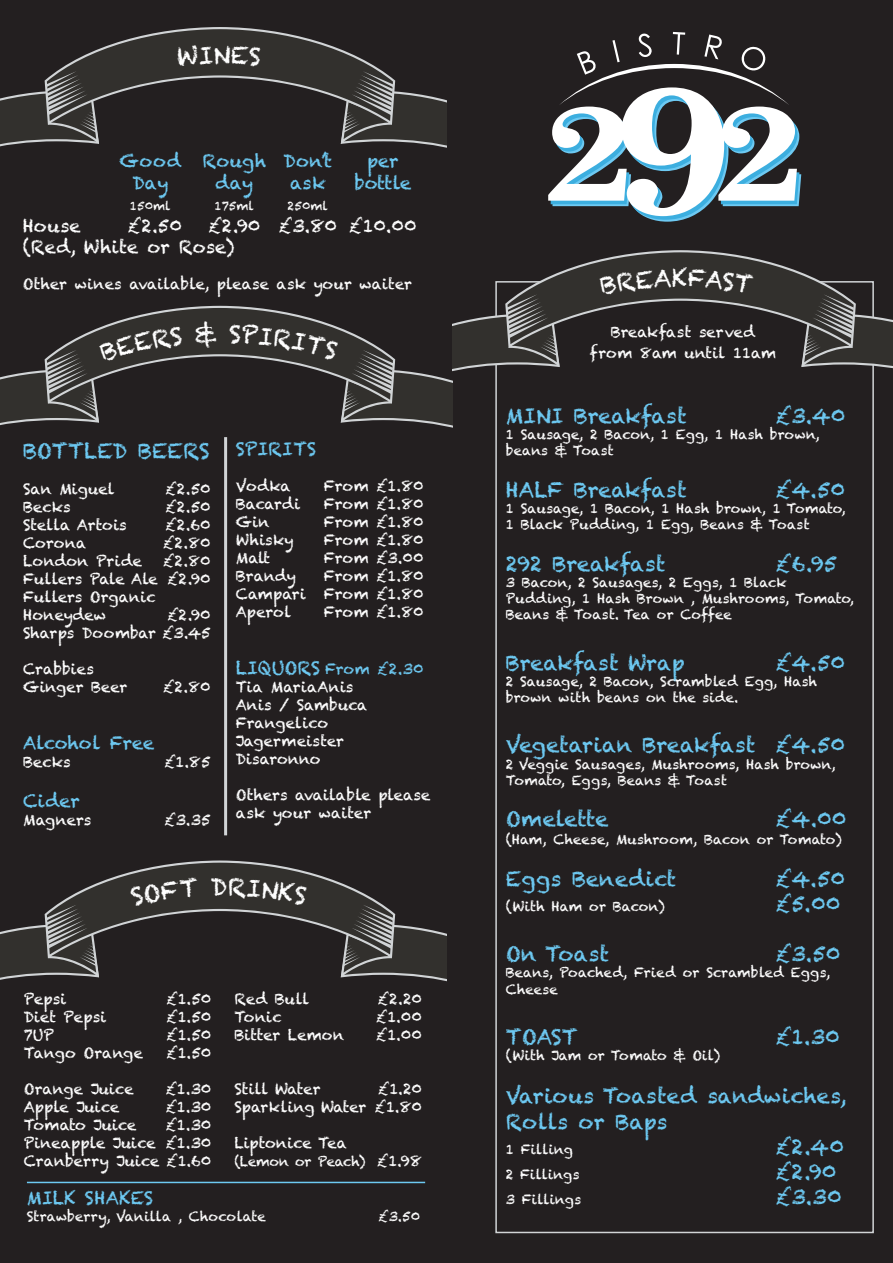
<style>
.page{position:relative;width:893px;height:1263px;background:#231f20}
.page>*{position:absolute;margin:0;border:0;box-sizing:border-box;transform-origin:0 0}
.t1{font:24px "Chalkduster";color:#fff}
.t2{font:21px/25.2px "Chalkduster";color:#6dc9f2}
.t3{font:18px "Chalkduster";color:#6dc9f2}
.t4{font:18px/21.6px "Chalkduster";color:#fff}
.t5{font:18px "Chalkduster";letter-spacing:.025em;color:#6dc9f2}
.t6{font:15px/18px "Chalkduster";color:#fff}
.t7{font:15px "Chalkduster";letter-spacing:-.025em;color:#fff}
.t8{font:13.5px/16.2px "Chalkduster";color:#fff}
.t9{font:13.5px "Chalkduster";letter-spacing:-.025em;color:#fff}
.t10{font:12px "Chalkduster";color:#fff}
.s1{font-size:18px;color:#6dc9f2}
.s2{color:#6dc9f2}
.s3{font-size:15px}
</style>
<div class="page">
<svg style="left:548px;top:32px;width:253px;height:190px"></svg>
<hr style="left:224px;top:437px;width:3px;height:398px;background:#d1d4d6">
<hr style="left:27px;top:1182px;width:398px;height:1px;background:#6dc9f2">
<svg style="left:0;top:27px;width:446px;height:121px"></svg>
<svg style="left:0;top:250px;width:893px;height:203px"></svg>
<svg style="left:0;top:860px;width:447px;height:122px"></svg>
<h1 class="t1" style="left:213px;top:41px;width:19px">N</h1>
<p class="t5" style="left:120px;top:150px;width:214px">Good Rough Don’t</p>
<p class="t3" style="left:367px;top:150px;width:33px">per</p>
<p class="t3" style="left:132px;top:172px;width:37px">Day</p>
<p class="t3" style="left:216px;top:172px;width:39px">day</p>
<p class="t3" style="left:290px;top:172px;width:37px">ask</p>
<p class="t3" style="left:354px;top:172px;width:59px">bottle</p>
<p class="t10" style="left:130px;top:199px;width:42px">150ml</p>
<p class="t10" style="left:214px;top:199px;width:41px">175ml</p>
<p class="t10" style="left:288px;top:199px;width:42px">250ml</p>
<p class="t4" style="left:23px;top:215px;width:395px;text-indent:186px">£2.90 £3.80 £10.00 (Red, White or Rose)</p>
<p class="t6" style="left:23px;top:275px;width:391px">Other wines available, please ask your waiter</p>
<p class="t4" style="left:23px;top:215px;width:59px">House</p>
<p class="t4" style="left:128px;top:215px;width:56px">£2.50</p>
<h2 class="t2" style="left:23px;top:438px;width:188px">BOTTLED BEERS</h2>
<p class="t6" style="left:23px;top:479px;width:93px">San Miguel</p>
<p class="t6" style="left:166px;top:479px;width:47px">£2.50</p>
<p class="t6" style="left:23px;top:497px;width:49px">Becks</p>
<p class="t6" style="left:166px;top:497px;width:47px">£2.50</p>
<p class="t6" style="left:23px;top:515px;width:105px">Stella Artois</p>
<p class="t6" style="left:166px;top:515px;width:47px">£2.60</p>
<p class="t6" style="left:23px;top:533px;width:65px">Corona</p>
<p class="t6" style="left:163px;top:533px;width:49px">£2.80</p>
<p class="t6" style="left:23px;top:551px;width:121px">London Pride</p>
<p class="t6" style="left:23px;top:551px;width:189px;text-indent:140px">£2.80<br>Fullers Pale Ale £2.90<br>Fullers Organic<br>Honeydew</p>
<p class="t6" style="left:23px;top:605px;width:189px;text-align:right">£2.90<br>Sharps Doombar £3.45</p>
<p class="t6" style="left:23px;top:659px;width:106px">Crabbies<br>Ginger Beer</p>
<p class="t6" style="left:163px;top:677px;width:49px">£2.80</p>
<p class="t3" style="left:23px;top:733px;width:133px">Alcohol Free</p>
<p class="t6" style="left:23px;top:753px;width:49px">Becks</p>
<p class="t6" style="left:164px;top:753px;width:48px">£1.85</p>
<p class="t3" style="left:23px;top:790px;width:58px">Cider</p>
<p class="t6" style="left:23px;top:811px;width:70px">Magners</p>
<p class="t6" style="left:164px;top:811px;width:48px">£3.35</p>
<p class="t3" style="left:236px;top:438px;width:82px">SPIRITS</p>
<p class="t6" style="left:236px;top:477px;width:56px">Vodka</p>
<p class="t6" style="left:324px;top:477px;width:101px">From £1.80</p>
<p class="t6" style="left:236px;top:495px;width:66px">Bacardi</p>
<p class="t6" style="left:324px;top:495px;width:101px">From £1.80</p>
<p class="t6" style="left:236px;top:513px;width:35px">Gin</p>
<p class="t6" style="left:324px;top:513px;width:101px">From £1.80</p>
<p class="t6" style="left:236px;top:531px;width:59px">Whisky</p>
<p class="t6" style="left:324px;top:531px;width:101px">From £1.80</p>
<p class="t6" style="left:236px;top:549px;width:36px">Malt</p>
<p class="t6" style="left:324px;top:549px;width:101px">From £3.00</p>
<p class="t6" style="left:236px;top:567px;width:62px">Brandy</p>
<p class="t6" style="left:236px;top:567px;width:189px;text-align:justify;text-indent:88px">From £1.80<br>Campari From £1.80<br>Aperol</p>
<p class="t6" style="left:324px;top:603px;width:101px">From £1.80</p>
<p class="t6" style="left:236px;top:660px;width:189px"><span class="s1">LIQUORS</span> <span class="s2">From £2.30<br></span>Tia MariaAnis<br>Anis / Sambuca<br>Frangelico<br>Jagermeister<br>Disaronno</p>
<p class="t6" style="left:236px;top:786px;width:196px">Others available please ask your waiter</p>
<h1 class="t1" style="left:211px;top:873px;width:18px">D</h1>
<p class="t6" style="left:24px;top:989px;width:44px">Pepsi</p>
<p class="t6" style="left:167px;top:989px;width:46px">£1.50</p>
<p class="t6" style="left:24px;top:1007px;width:84px">Diet Pepsi</p>
<p class="t6" style="left:167px;top:1007px;width:46px">£1.50</p>
<p class="t6" style="left:24px;top:1025px;width:32px">7UP</p>
<p class="t6" style="left:167px;top:1025px;width:46px">£1.50</p>
<p class="t6" style="left:24px;top:1043px;width:121px">Tango Orange</p>
<p class="t6" style="left:167px;top:1043px;width:46px">£1.50</p>
<p class="t6" style="left:24px;top:1079px;width:111px">Orange Juice</p>
<p class="t6" style="left:166px;top:1079px;width:47px">£1.30</p>
<p class="t6" style="left:24px;top:1097px;width:97px">Apple Juice</p>
<p class="t6" style="left:166px;top:1097px;width:47px">£1.30</p>
<p class="t7" style="left:24px;top:1116px;width:114px">Tomato Juice</p>
<p class="t6" style="left:24px;top:1115px;width:189px;text-align:justify;text-indent:142px">£1.30<br>Pineapple Juice £1.30<br>Cranberry Juice £1.60</p>
<p class="t6" style="left:234px;top:989px;width:77px">Red Bull</p>
<p class="t6" style="left:378px;top:989px;width:46px">£2.20</p>
<p class="t6" style="left:234px;top:1007px;width:49px">Tonic</p>
<p class="t6" style="left:376px;top:1007px;width:47px">£1.00</p>
<p class="t6" style="left:234px;top:1025px;width:111px">Bitter Lemon</p>
<p class="t6" style="left:376px;top:1025px;width:47px">£1.00</p>
<p class="t6" style="left:234px;top:1079px;width:189px;text-align:right">£1.20<br>Sparkling Water £1.80</p>
<p class="t6" style="left:234px;top:1133px;width:114px">Liptonice Tea</p>
<p class="t9" style="left:234px;top:1153px;width:189px">(Lemon or Peach) <span class="s3">£1.98</span></p>
<p class="t6" style="left:234px;top:1079px;width:88px">Still Water</p>
<h1 class="t1" style="left:672px;top:264px;width:17px">K</h1>
<p class="t6" style="left:590px;top:321px;width:188px;line-height:21.6px;text-align:center">Breakfast served from 8am until 11am</p>
<h2 class="t2" style="left:506px;top:403px;width:183px">MINI Breakfast</h2>
<h2 class="t2" style="left:776px;top:403px;width:71px">£3.40</h2>
<p class="t8" style="left:506px;top:426px;width:315px">1 Sausage, 2 Bacon, 1 Egg, 1 Hash brown, beans &amp; Toast</p>
<h2 class="t2" style="left:506px;top:477px;width:183px">HALF Breakfast</h2>
<h2 class="t2" style="left:776px;top:477px;width:71px">£4.50</h2>
<p class="t8" style="left:506px;top:500px;width:341px">1 Sausage, 1 Bacon, 1 Hash brown, 1 Tomato,<br>1 Black Pudding, 1 Egg, Beans &amp; Toast</p>
<h2 class="t2" style="left:506px;top:551px;width:161px">292 Breakfast</h2>
<h2 class="t2" style="left:776px;top:551px;width:63px">£6.95</h2>
<p class="t8" style="left:506px;top:574px;width:350px">3 Bacon, 2 Sausages, 2 Eggs, 1 Black<br>Pudding, 1 Hash Brown , Mushrooms, Tomato,<br>Beans &amp; Toast. Tea or Coffee</p>
<h2 class="t2" style="left:506px;top:650px;width:180px">Breakfast Wrap</h2>
<h2 class="t2" style="left:776px;top:650px;width:71px">£4.50</h2>
<p class="t8" style="left:506px;top:673px;width:313px">2 Sausage, 2 Bacon, Scrambled Egg, Hash brown with beans on the side.</p>
<h2 class="t2" style="left:506px;top:732px;width:341px">Vegetarian Breakfast £4.50</h2>
<p class="t8" style="left:506px;top:756px;width:331px">2 Veggie Sausages, Mushrooms, Hash brown,<br>Tomato, Eggs, Beans &amp; Toast</p>
<h2 class="t2" style="left:506px;top:806px;width:104px">Omelette</h2>
<h2 class="t2" style="left:776px;top:806px;width:72px">£4.00</h2>
<p class="t8" style="left:506px;top:831px;width:338px">(Ham, Cheese, Mushroom, Bacon or Tomato)</p>
<h2 class="t2" style="left:506px;top:866px;width:172px">Eggs Benedict</h2>
<h2 class="t2" style="left:776px;top:866px;width:71px">£4.50</h2>
<p class="t8" style="left:506px;top:898px;width:161px">(With Ham or Bacon)</p>
<h2 class="t2" style="left:776px;top:891px;width:66px">£5.00</h2>
<h2 class="t2" style="left:506px;top:941px;width:105px">On Toast</h2>
<h2 class="t2" style="left:776px;top:941px;width:66px">£3.50</h2>
<p class="t8" style="left:506px;top:965px;width:326px">Beans, Poached, Fried or Scrambled Eggs,<br>Cheese</p>
<h2 class="t2" style="left:506px;top:1024px;width:74px">TOAST</h2>
<h2 class="t2" style="left:776px;top:1024px;width:65px">£1.30</h2>
<p class="t8" style="left:506px;top:1047px;width:216px">(With Jam or Tomato &amp; Oil)</p>
<h2 class="t2" style="left:506px;top:1083px;width:342px">Various Toasted sandwiches,<br>Rolls or Baps</h2>
<p class="t8" style="left:506px;top:1141px;width:69px">1 Filling</p>
<h2 class="t2" style="left:776px;top:1134px;width:70px">£2.40</h2>
<p class="t8" style="left:506px;top:1166px;width:75px">2 Fillings</p>
<h2 class="t2" style="left:776px;top:1159px;width:62px">£2.90</h2>
<p class="t3" style="left:27px;top:1188px;width:128px">MILK SHAKES</p>
<p class="t8" style="left:506px;top:1191px;width:77px">3 Fillings</p>
<h2 class="t2" style="left:776px;top:1184px;width:67px">£3.30</h2>
<p class="t8" style="left:27px;top:1208px;width:240px">Strawberry, Vanilla , Chocolate</p>
<p class="t8" style="left:379px;top:1208px;width:43px">£3.50</p>
</div>
